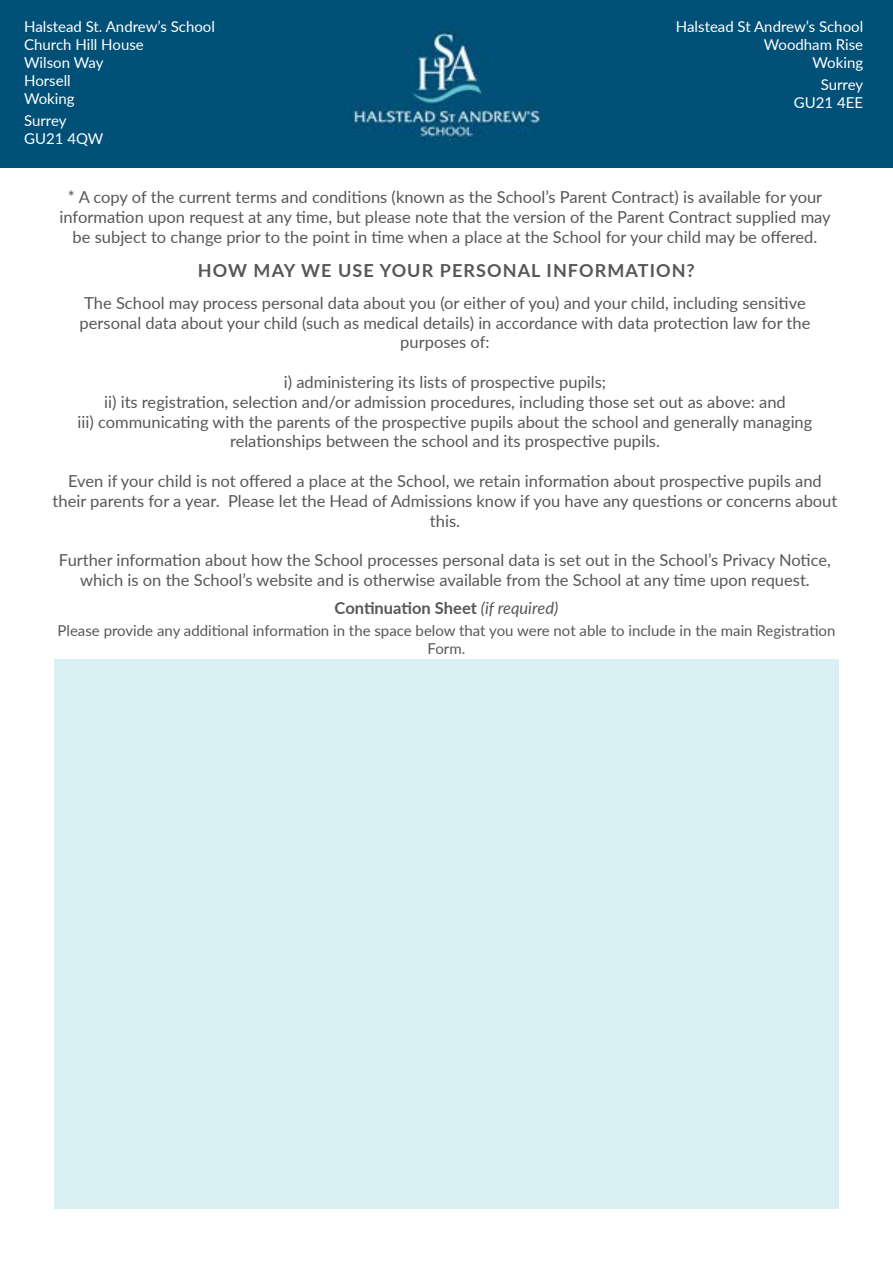
<style>
.page{position:relative;width:893px;height:1263px;background:#fff}
.page>*{position:absolute;margin:0;border:0;box-sizing:border-box;transform-origin:0 0}
.t1{font:700 18px "Lato";letter-spacing:.06em;color:#575756}
.t2{font:16.5px/19.8px "Lato";color:#575756;text-align:center}
.t3{font:700 16.5px "Lato";color:#575756}
.t4{font:15px/18px "Lato";color:#fff}
.t5{font:15px/18px "Lato";color:#575756;text-align:center}
.s1{font-weight:400;font-style:italic}
</style>
<div class="page">
<div style="left:0;top:0;width:893px;height:168px;background:#005077"></div>
<div style="left:54px;top:659px;width:785px;height:550px;background:#d8f0f3"></div>
<img style="left:349px;top:28px;width:192px;height:116px">
<p class="t4" style="left:24px;top:17px;width:192px">Halstead St. Andrew’s School<br>Church Hill House<br>Wilson Way<br>Horsell<br>Woking</p>
<p class="t4" style="left:24px;top:111px;width:81px">Surrey<br>GU21 4QW</p>
<p class="t4" style="left:676px;top:17px;width:189px;text-align:right">Halstead St Andrew’s School<br>Woodham Rise<br>Woking</p>
<p class="t4" style="left:794px;top:75px;width:71px;text-align:right">Surrey<br>GU21 4EE</p>
<p class="t2" style="left:60px;top:186px;width:773px">* A copy of the current terms and conditions (known as the School’s Parent Contract) is available for your information upon request at any time, but please note that the version of the Parent Contract supplied may be subject to change prior to the point in time when a place at the School for your child may be offered.</p>
<p class="t1" style="left:198px;top:257px;width:498px">HOW MAY WE USE YOUR PERSONAL INFORMATION?</p>
<p class="t2" style="left:80px;top:292px;width:732px">The School may process personal data about you (or either of you) and your child, including sensitive personal data about your child (such as medical details) in accordance with data protection law for the purposes of:</p>
<p class="t2" style="left:78px;top:371px;width:736px">i) administering its lists of prospective pupils;<br>ii) its registration, selection and/or admission procedures, including those set out as above: and<br>iii) communicating with the parents of the prospective pupils about the school and generally managing relationships between the school and its prospective pupils.</p>
<p class="t2" style="left:53px;top:470px;width:786px">Even if your child is not offered a place at the School, we retain information about prospective pupils and their parents for a year. Please let the Head of Admissions know if you have any questions or concerns about this.</p>
<p class="t2" style="left:59px;top:550px;width:773px">Further information about how the School processes personal data is set out in the School’s Privacy Notice, which is on the School’s website and is otherwise available from the School at any time upon request.</p>
<p class="t3" style="left:335px;top:595px;width:225px">Continuation Sheet <span class="s1">(if required)</span></p>
<p class="t5" style="left:58px;top:621px;width:779px">Please provide any additional information in the space below that you were not able to include in the main Registration<br>Form.</p>
</div>
